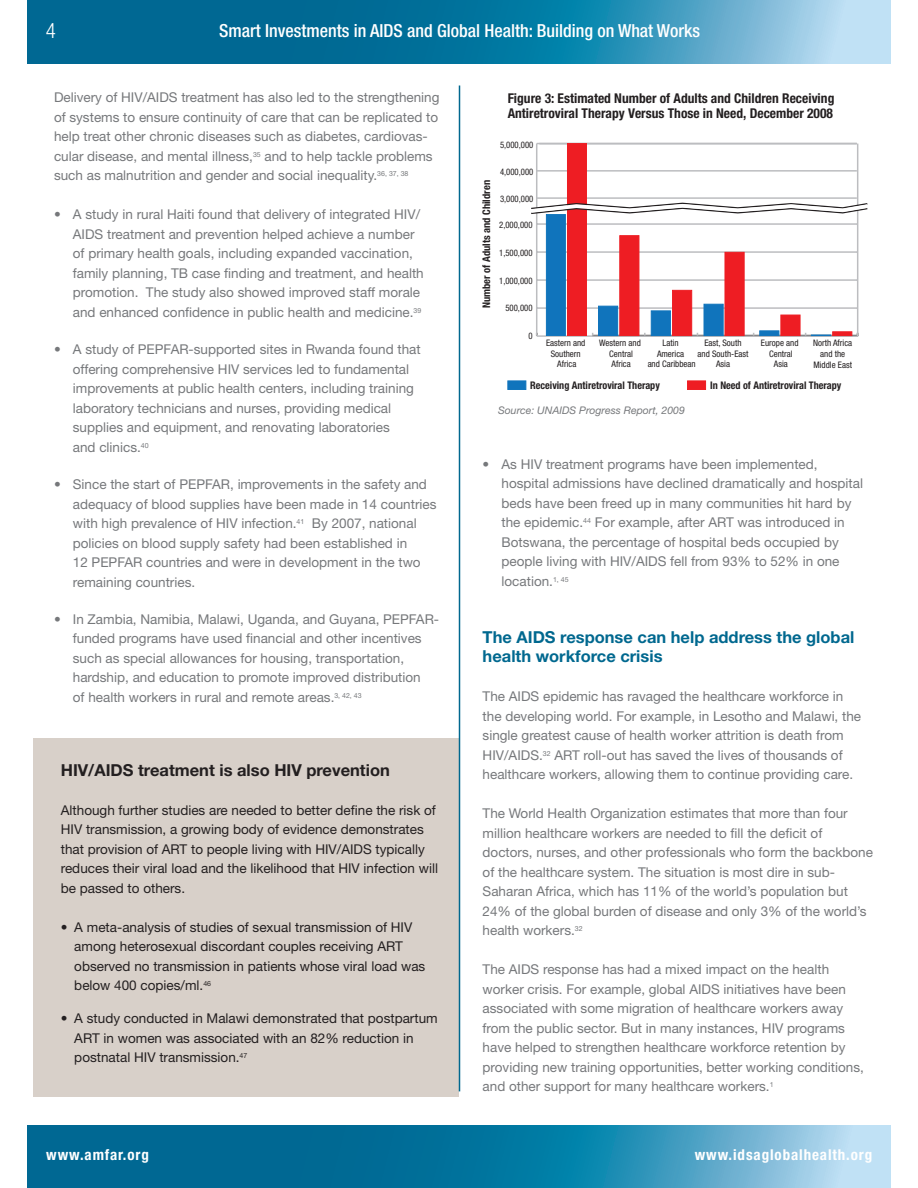
<style>
.page{position:relative;width:918px;height:1188px;background:#fff}
.page>*{position:absolute;margin:0;border:0;box-sizing:border-box;transform-origin:0 0}
.t1{font:300 condensed 21px "Helvetica Neue LT Std";color:#fff}
.t2{font:500 condensed 18px "Helvetica Neue LT Std";color:#fff}
.body{font:700 16.5px/19.5px "Helvetica Neue LT Std";color:#00688f}
.sidebar_blk{font:700 16.5px "Helvetica Neue LT Std";color:#231f20}
.t3{font:700 condensed 15px "Helvetica Neue LT Std";letter-spacing:.06em;color:#fff}
.bullet{font:13.5px/19.5px "Helvetica Neue LT Std";color:#76787b}
.body-2{font:13.5px/19.5px "Helvetica Neue LT Std";color:#76787b}
.sidebar_blk-2{font:13.5px/19.5px "Helvetica Neue LT Std";color:#231f20}
.t4{font:700 condensed 13.5px/15px "Helvetica Neue LT Std";color:#231f20}
.t5{font:700 condensed 10.5px "Helvetica Neue LT Std";color:#231f20}
.Source{font:italic 10.5px "Helvetica Neue LT Std";color:#76787b}
.t6{font:condensed 9px/10.5px "Helvetica Neue LT Std";color:#231f20;text-align:center}
</style>
<div class="page">
<svg style="left:27px;top:1125px;width:864px;height:63px;background:#2686ac"></svg>
<svg style="left:27px;top:0;width:864px;height:63px;background:#2887ad"></svg>
<div style="left:34px;top:738px;width:425px;height:358px;background:#d8d0c9"></div>
<hr style="left:536px;top:144px;width:1px;height:192px;background:#bcbdc0">
<hr style="left:857px;top:144px;width:1px;height:192px;background:#bcbdc0">
<hr style="left:537px;top:335px;width:321px;height:2px;background:#bcbdc0">
<hr style="left:537px;top:307px;width:321px;height:2px;background:#bcbdc0">
<hr style="left:537px;top:279px;width:321px;height:2px;background:#bcbdc0">
<hr style="left:537px;top:251px;width:321px;height:2px;background:#bcbdc0">
<hr style="left:537px;top:223px;width:321px;height:2px;background:#bcbdc0">
<div style="left:619px;top:235px;width:20px;height:101px;background:#ee1d23;border:1px solid #ee1d23"></div>
<div style="left:672px;top:290px;width:20px;height:46px;background:#ee1d23;border:1px solid #ee1d23"></div>
<div style="left:725px;top:252px;width:20px;height:84px;background:#ee1d23;border:1px solid #ee1d23"></div>
<div style="left:781px;top:315px;width:19px;height:21px;background:#ee1d23"></div>
<svg style="left:832px;top:331px;width:20px;height:5px"></svg>
<div style="left:598px;top:306px;width:20px;height:30px;background:#1074bc;border:1px solid #1074bc"></div>
<div style="left:651px;top:311px;width:20px;height:25px;background:#1074bc;border:1px solid #1074bc"></div>
<div style="left:704px;top:304px;width:20px;height:32px;background:#1074bc;border:1px solid #1074bc"></div>
<div style="left:760px;top:331px;width:19px;height:5px;background:#1074bc"></div>
<div style="left:759px;top:330px;width:20px;height:6px;border:1px solid #1074bc"></div>
<svg style="left:805px;top:333px;width:26px;height:3px"></svg>
<hr style="left:537px;top:197px;width:320px;height:2px;background:#bcbdc0">
<hr style="left:537px;top:170px;width:320px;height:2px;background:#bcbdc0">
<hr style="left:537px;top:143px;width:320px;height:1px;background:#bcbdc0">
<div style="left:567px;top:143px;width:20px;height:193px;background:#ee1d23"></div>
<div style="left:546px;top:214px;width:20px;height:122px;background:#1074bc;border:1px solid #1074bc"></div>
<div style="left:687px;top:381px;width:19px;height:9px;background:#ee1d23"></div>
<div style="left:507px;top:381px;width:19px;height:9px;background:#1074bc"></div>
<svg style="left:531px;top:202px;width:337px;height:13px"></svg>
<hr style="left:459px;top:86px;width:1px;height:1005px;background:#00688f">
<p class="t1" style="left:46px;top:19px;width:12px">4</p>
<p class="t2" style="left:219px;top:20px;width:482px">Smart Investments in AIDS and Global Health: Building on What Works</p>
<p class="body-2" style="left:54px;top:88px;width:387px">Delivery of HIV/AIDS treatment has also led to the strengthening of systems to ensure continuity of care that can be replicated to help treat other chronic diseases such as diabetes, cardiovas&shy;cular disease, and mental illness,<sup>35</sup> and to help tackle problems such as malnutrition and gender and social inequality.<sup>36,</sup> <sup>37,</sup> <sup>38</sup></p>
<p class="bullet" style="left:73px;top:205px;width:352px;text-indent:-19px">• A study in rural Haiti found that delivery of integrated HIV/ AIDS treatment and prevention helped achieve a number of primary health goals, including expanded vaccination, family planning, TB case finding and treatment, and health promotion. The study also showed improved staff morale and enhanced confidence in public health and medicine.<sup>39</sup></p>
<p class="bullet" style="left:73px;top:340px;width:349px;text-indent:-19px">• A study of PEPFAR-supported sites in Rwanda found that offering comprehensive HIV services led to fundamental improvements at public health centers, including training laboratory technicians and nurses, providing medical supplies and equipment, and renovating laboratories<br>and clinics.<sup>40</sup></p>
<p class="bullet" style="left:73px;top:474px;width:365px;text-indent:-19px">• Since the start of PEPFAR, improvements in the safety and adequacy of blood supplies have been made in 14 countries with high prevalence of HIV infection.<sup>41</sup> By 2007, national policies on blood supply safety had been established in<br>12 PEPFAR countries and were in development in the two remaining countries.</p>
<p class="bullet" style="left:73px;top:609px;width:368px;text-indent:-19px">• In Zambia, Namibia, Malawi, Uganda, and Guyana, PEPFAR&shy;funded programs have used financial and other incentives such as special allowances for housing, transportation, hardship, and education to promote improved distribution<br>of health workers in rural and remote areas.<sup>3,</sup> <sup>42,</sup> <sup>43</sup></p>
<p class="sidebar_blk" style="left:61px;top:760px;width:331px">HIV/AIDS treatment is also HIV prevention</p>
<p class="sidebar_blk-2" style="left:61px;top:800px;width:379px">Although further studies are needed to better define the risk of HIV transmission, a growing body of evidence demonstrates that provision of ART to people living with HIV/AIDS typically reduces their viral load and the likelihood that HIV infection will be passed to others.</p>
<p class="sidebar_blk-2" style="left:74px;top:917px;width:353px;text-indent:-14px">• A meta-analysis of studies of sexual transmission of HIV among heterosexual discordant couples receiving ART observed no transmission in patients whose viral load was below 400 copies/ml.<sup>46</sup></p>
<p class="sidebar_blk-2" style="left:74px;top:1009px;width:365px;text-indent:-14px">• A study conducted in Malawi demonstrated that postpartum<br>ART in women was associated with an 82% reduction in postnatal HIV transmission.<sup>47</sup></p>
<p class="t4" style="left:508px;top:90px;width:328px">Figure 3: Estimated Number of Adults and Children Receiving<br>Antiretroviral Therapy Versus Those in Need, December 2008</p>
<p class="t6" style="left:500px;top:139px;width:35px">5,000,000</p>
<p class="t5" style="left:480px;top:308px;width:130px;rotate:-90deg">Number of Adults and Children</p>
<p class="t6" style="left:500px;top:167px;width:35px">4,000,000</p>
<p class="t6" style="left:500px;top:194px;width:35px">3,000,000</p>
<p class="t6" style="left:499px;top:220px;width:35px">2,000,000</p>
<p class="t6" style="left:499px;top:247px;width:35px">1,500,000</p>
<p class="t6" style="left:499px;top:275px;width:35px">1,000,000</p>
<p class="t6" style="left:505px;top:303px;width:29px">500,000</p>
<p class="t6" style="left:528px;top:331px;width:6px">0</p>
<p class="t6" style="left:546px;top:338px;width:41px">Eastern and<br>Southern<br>Africa</p>
<p class="t6" style="left:599px;top:338px;width:43px">Western and<br>Central<br>Africa</p>
<p class="t6" style="left:648px;top:338px;width:50px">Latin<br>America<br>and Caribbean</p>
<p class="t6" style="left:698px;top:338px;width:52px">East, South and South-East<br>Asia</p>
<p class="t6" style="left:761px;top:338px;width:39px">Europe and<br>Central<br>Asia</p>
<p class="t6" style="left:813px;top:338px;width:41px">North Africa and the<br>Middle East</p>
<p class="t5" style="left:530px;top:379px;width:131px">Receiving Antiretroviral Therapy</p>
<p class="t5" style="left:710px;top:379px;width:133px">In Need of Antiretroviral Therapy</p>
<p class="Source" style="left:498px;top:404px;width:188px">Source: UNAIDS Progress Report, 2009</p>
<p class="bullet" style="left:502px;top:454px;width:363px;text-indent:-19px">• As HIV treatment programs have been implemented, hospital admissions have declined dramatically and hospital beds have been freed up in many communities hit hard by the epidemic.<sup>44</sup> For example, after ART was introduced in Botswana, the percentage of hospital beds occupied by people living with HIV/AIDS fell from 93% to 52% in one location.<sup>1,</sup> <sup>45</sup></p>
<p class="body" style="left:483px;top:627px;width:373px">The AIDS response can help address the global health workforce crisis</p>
<p class="body-2" style="left:483px;top:687px;width:380px">The AIDS epidemic has ravaged the healthcare workforce in the developing world. For example, in Lesotho and Malawi, the single greatest cause of health worker attrition is death from HIV/AIDS.<sup>32</sup> ART roll-out has saved the lives of thousands of healthcare workers, allowing them to continue providing care.</p>
<p class="body-2" style="left:483px;top:804px;width:392px">The World Health Organization estimates that more than four million healthcare workers are needed to fill the deficit of doctors, nurses, and other professionals who form the backbone of the healthcare system. The situation is most dire in sub-Saharan Africa, which has 11% of the world’s population but 24% of the global burden of disease and only 3% of the world’s health workers.<sup>32</sup></p>
<p class="body-2" style="left:483px;top:960px;width:383px">The AIDS response has had a mixed impact on the health worker crisis. For example, global AIDS initiatives have been associated with some migration of healthcare workers away from the public sector. But in many instances, HIV programs have helped to strengthen healthcare workforce retention by providing new training opportunities, better working conditions, and other support for many healthcare workers.<sup>1</sup></p>
<p class="t3" style="left:46px;top:1146px;width:104px">www.amfar.org</p>
<p class="t3" style="left:695px;top:1146px;width:179px">www.idsaglobalhealth.org</p>
</div>
